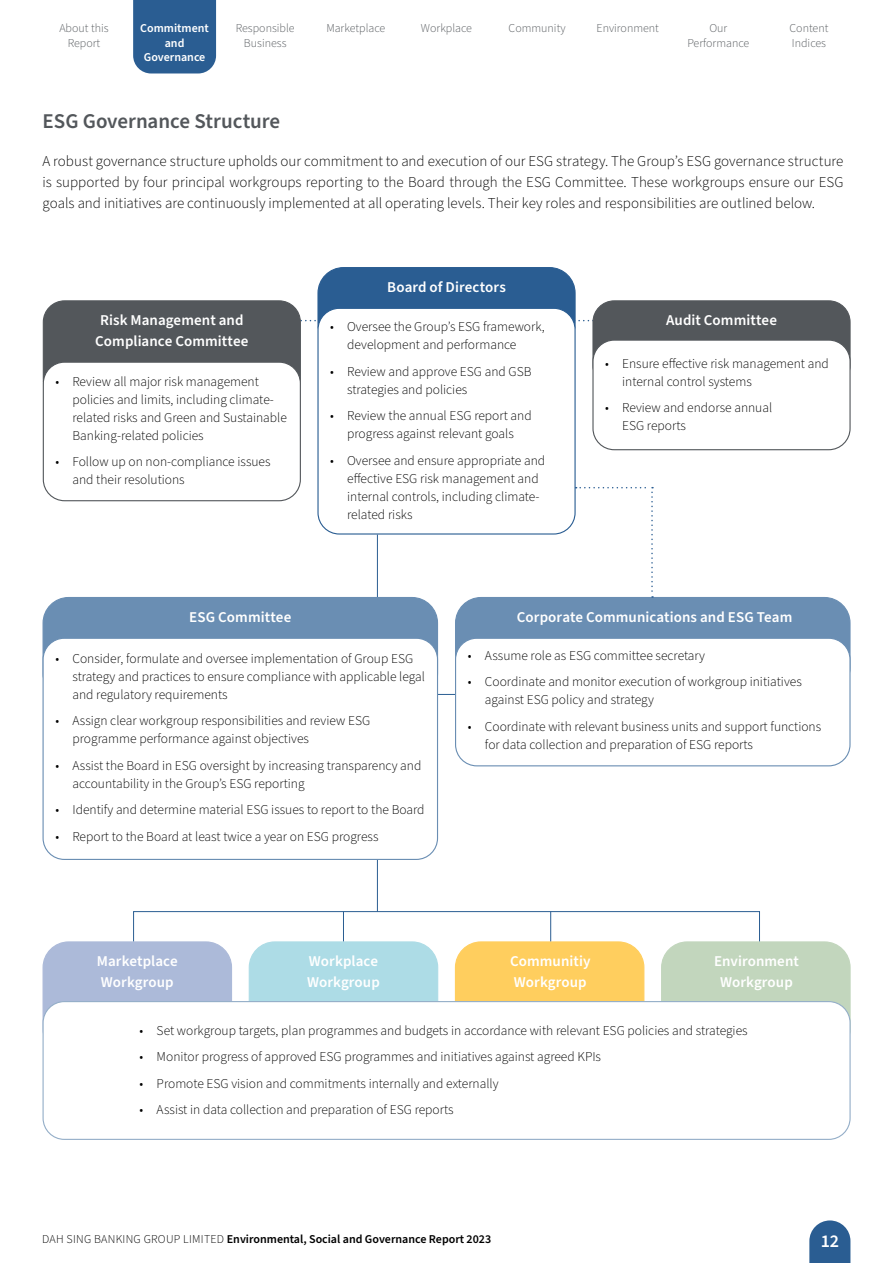
<style>
.page{position:relative;width:893px;height:1263px;background:#fff}
.page>*{position:absolute;margin:0;border:0;box-sizing:border-box;transform-origin:0 0}
.t1{font:600 21px "Source Sans Pro";letter-spacing:-.005em;color:#53575b}
.t2{font:600 18px "Source Sans Pro";color:#fff}
.t3{font:300 15px/21px "Source Sans Pro";color:#000;text-align:justify}
.t4{font:600 15px/21px "Source Sans Pro";letter-spacing:.005em;color:#fff}
.t5{font:300 13.5px/18px "Source Sans Pro";color:#000}
.t6{font:300 12px/14.4px "Source Sans Pro";color:#53575b;text-align:center}
.t7{font:600 12px "Source Sans Pro";color:#000}
.t8{font:600 12px/14.4px "Source Sans Pro";color:#fff;text-align:center}
.s1{font-weight:300}
</style>
<div class="page">
<div style="left:133px;top:0;width:83px;height:73px;background:#2a5d92"></div>
<svg style="left:809px;top:1220px;width:41px;height:43px;background:#43709e"></svg>
<hr style="left:294px;top:694px;width:377px;height:1px;background:#2a5d92">
<hr style="left:377px;top:534px;width:1px;height:377px;background:#2a5d92">
<div style="left:43px;top:942px;width:189px;height:113px;background:#acbad9;border-radius:26px"></div>
<div style="left:455px;top:942px;width:189px;height:113px;background:#ffce5e;border-radius:26px"></div>
<div style="left:249px;top:942px;width:189px;height:113px;background:#addce6;border-radius:26px"></div>
<div style="left:662px;top:942px;width:188px;height:113px;background:#c2d6bd;border-radius:26px"></div>
<div style="left:43px;top:1001px;width:807px;height:138px;background:#fff;border-radius:21px"></div>
<div style="left:43px;top:1001px;width:808px;height:139px;border:1px solid #94aec8;border-radius:21px"></div>
<div style="left:456px;top:597px;width:394px;height:96px;background:#6a8eb3;border-radius:26px"></div>
<div style="left:455px;top:597px;width:395px;height:97px;border:1px solid #6a8eb3;border-radius:26px"></div>
<div style="left:43px;top:597px;width:394px;height:102px;background:#6a8eb3;border-radius:26px"></div>
<div style="left:43px;top:597px;width:395px;height:103px;border:1px solid #6a8eb3;border-radius:26px"></div>
<div style="left:43px;top:638px;width:394px;height:221px;background:#fff;border-radius:21px"></div>
<div style="left:43px;top:638px;width:395px;height:222px;border:1px solid #6a8eb3;border-radius:21px"></div>
<div style="left:456px;top:638px;width:394px;height:128px;background:#fff;border-radius:21px"></div>
<div style="left:455px;top:638px;width:395px;height:128px;border:1px solid #6a8eb3;border-radius:21px"></div>
<svg style="left:301px;top:320px;width:289px;height:1px"></svg>
<div style="left:43px;top:301px;width:257px;height:99px;background:#53575b;border-radius:21px"></div>
<div style="left:43px;top:300px;width:258px;height:101px;border:1px solid #53575b;border-radius:21px"></div>
<div style="left:593px;top:301px;width:257px;height:86px;background:#53575b;border-radius:21px"></div>
<div style="left:592px;top:300px;width:259px;height:88px;border:1px solid #53575b;border-radius:21px"></div>
<div style="left:43px;top:362px;width:257px;height:139px;background:#fff;border-radius:21px"></div>
<div style="left:43px;top:362px;width:258px;height:139px;border:1px solid #53575b;border-radius:21px"></div>
<div style="left:593px;top:340px;width:257px;height:110px;background:#fff;border-radius:21px"></div>
<div style="left:592px;top:339px;width:259px;height:111px;border:1px solid #53575b;border-radius:21px"></div>
<div style="left:318px;top:268px;width:257px;height:82px;background:#2a5d92;border-radius:26px"></div>
<div style="left:317px;top:267px;width:259px;height:84px;border:1px solid #2a5d92;border-radius:26px"></div>
<div style="left:318px;top:308px;width:257px;height:226px;background:#fff;border-radius:21px"></div>
<div style="left:317px;top:308px;width:259px;height:226px;border:1px solid #2a5d92;border-radius:21px"></div>
<svg style="left:576px;top:487px;width:77px;height:111px"></svg>
<div style="left:133px;top:911px;width:627px;height:31px;border:1px solid #2a5d92"></div>
<hr style="left:343px;top:911px;width:1px;height:30px;background:#2a5d92">
<hr style="left:550px;top:911px;width:1px;height:30px;background:#2a5d92">
<p class="t6" style="left:59px;top:22px;width:51px">About this<br>Report</p>
<p class="t8" style="left:140px;top:22px;width:70px">Commitment and<br>Governance</p>
<p class="t6" style="left:236px;top:22px;width:60px">Responsible<br>Business</p>
<p class="t6" style="left:326px;top:22px;width:61px">Marketplace</p>
<p class="t6" style="left:421px;top:22px;width:53px">Workplace</p>
<p class="t6" style="left:509px;top:22px;width:58px">Community</p>
<p class="t6" style="left:596px;top:22px;width:64px">Environment</p>
<p class="t6" style="left:687px;top:22px;width:63px">Our<br>Performance</p>
<p class="t6" style="left:789px;top:22px;width:40px;text-align:left">Content<br>Indices</p>
<h1 class="t1" style="left:43px;top:107px;width:239px">ESG Governance Structure</h1>
<p class="t3" style="left:43px;top:151px;width:802px">A robust governance structure upholds our commitment to and execution of our ESG strategy. The Group’s ESG governance structure is supported by four principal workgroups reporting to the Board through the ESG Committee. These workgroups ensure our ESG goals and initiatives are continuously implemented at all operating levels. Their key roles and responsibilities are outlined below.</p>
<p class="t4" style="left:387px;top:277px;width:120px">Board of Directors</p>
<p class="t4" style="left:95px;top:310px;width:155px;text-align:center">Risk Management and<br>Compliance Committee</p>
<p class="t4" style="left:666px;top:310px;width:112px">Audit Committee</p>
<p class="t5" style="left:347px;top:318px;width:199px;text-indent:-17px">• Oversee the Group’s ESG framework, development and performance</p>
<p class="t5" style="left:347px;top:363px;width:186px;text-indent:-17px">• Review and approve ESG and GSB strategies and policies</p>
<p class="t5" style="left:330px;top:407px;width:203px;text-align:center">• Review the annual ESG report and progress against relevant goals</p>
<p class="t5" style="left:347px;top:452px;width:199px;text-indent:-17px">• Oversee and ensure appropriate and effective ESG risk management and internal controls, including climate&shy;related risks</p>
<p class="t5" style="left:622px;top:355px;width:208px;text-indent:-17px">• Ensure effective risk management and internal control systems</p>
<p class="t5" style="left:622px;top:399px;width:152px;text-indent:-17px">• Review and endorse annual<br>ESG reports</p>
<p class="t5" style="left:72px;top:372px;width:216px;text-indent:-17px">• Review all major risk management policies and limits, including climate&shy;related risks and Green and Sustainable Banking-related policies</p>
<p class="t5" style="left:72px;top:453px;width:200px;text-indent:-17px">• Follow up on non-compliance issues and their resolutions</p>
<p class="t4" style="left:189px;top:607px;width:103px">ESG Committee</p>
<p class="t4" style="left:517px;top:607px;width:277px">Corporate Communications and ESG Team</p>
<p class="t5" style="left:72px;top:650px;width:354px;text-indent:-17px">• Consider, formulate and oversee implementation of Group ESG strategy and practices to ensure compliance with applicable legal and regulatory requirements</p>
<p class="t5" style="left:72px;top:712px;width:299px;text-indent:-17px">• Assign clear workgroup responsibilities and review ESG programme performance against objectives</p>
<p class="t5" style="left:72px;top:757px;width:350px;text-indent:-17px">• Assist the Board in ESG oversight by increasing transparency and accountability in the Group’s ESG reporting</p>
<p class="t5" style="left:55px;top:801px;width:371px">• Identify and determine material ESG issues to report to the Board</p>
<p class="t5" style="left:55px;top:828px;width:324px">• Report to the Board at least twice a year on ESG progress</p>
<p class="t5" style="left:468px;top:647px;width:239px">• Assume role as ESG committee secretary</p>
<p class="t5" style="left:485px;top:673px;width:318px;text-indent:-17px">• Coordinate and monitor execution of workgroup initiatives against ESG policy and strategy</p>
<p class="t5" style="left:485px;top:718px;width:338px;text-indent:-17px">• Coordinate with relevant business units and support functions for data collection and preparation of ESG reports</p>
<p class="t4" style="left:97px;top:951px;width:82px">Marketplace<br>Workgroup</p>
<p class="t4" style="left:510px;top:951px;width:82px">Communitiy<br>Workgroup</p>
<p class="t4" style="left:307px;top:951px;width:74px">Workplace<br>Workgroup</p>
<p class="t4" style="left:714px;top:951px;width:86px;text-align:center">Environment<br>Workgroup</p>
<p class="t5" style="left:140px;top:1022px;width:609px">• Set workgroup targets, plan programmes and budgets in accordance with relevant ESG policies and strategies</p>
<p class="t5" style="left:140px;top:1048px;width:463px">• Monitor progress of approved ESG programmes and initiatives against agreed KPIs</p>
<p class="t5" style="left:140px;top:1075px;width:360px">• Promote ESG vision and commitments internally and externally</p>
<p class="t5" style="left:140px;top:1101px;width:315px">• Assist in data collection and preparation of ESG reports</p>
<p class="t7" style="left:42px;top:1230px;width:451px"><span class="s1">DAH SING BANKING GROUP LIMITED</span> Environmental, Social and Governance Report 2023</p>
<h2 class="t2" style="left:821px;top:1229px;width:20px">12</h2>
</div>
